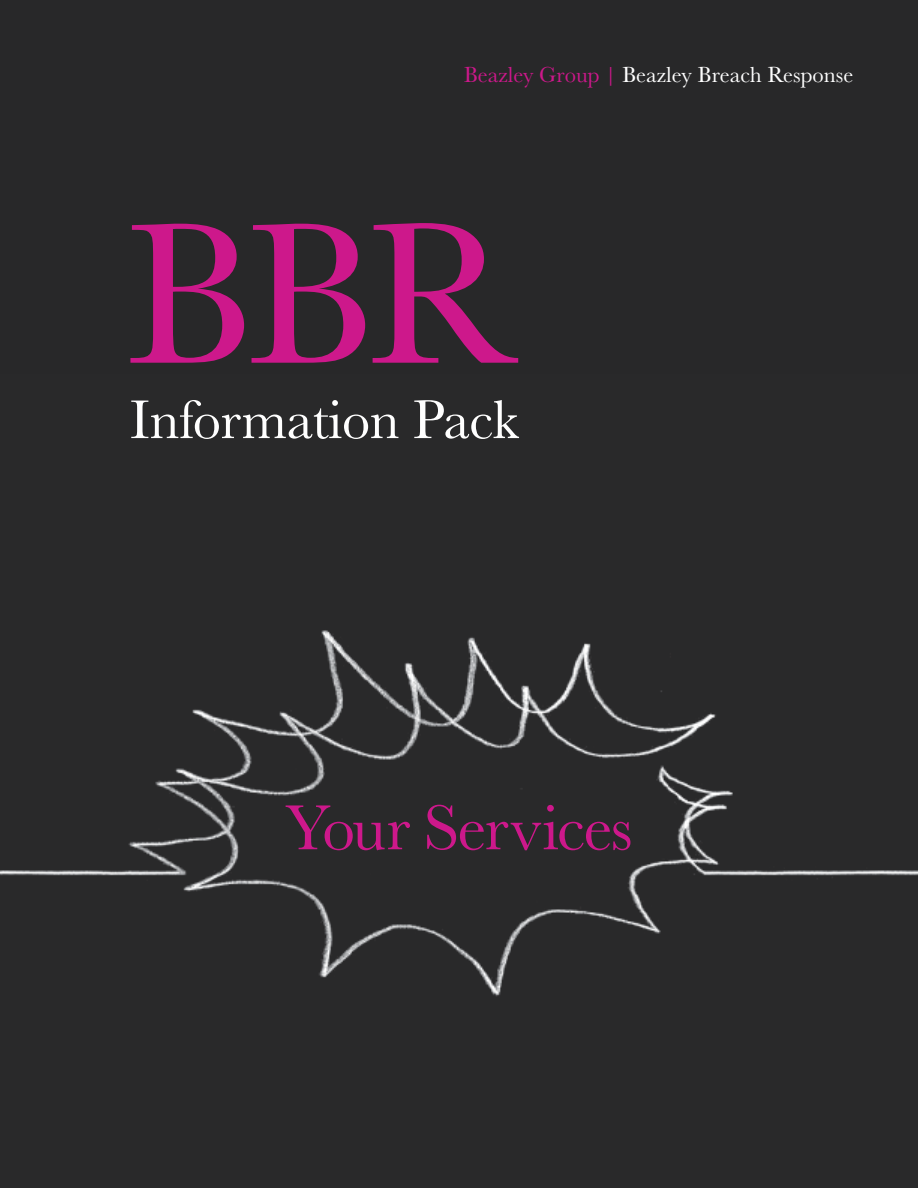
<style>
.page{position:relative;width:918px;height:1188px;background:#282829}
.page>*{position:absolute;margin:0;border:0;box-sizing:border-box;transform-origin:0 0}
.t1{font:206.25px "Baskerville URW";color:#cd188b}
.t2{font:65.7px "Baskerville URW";letter-spacing:-.025em;color:#cd188b}
.t3{font:56.25px "Baskerville URW";letter-spacing:-.01em;color:#fff}
.t4{font:22.5px "Baskerville URW";color:#fff}
.s1{color:#cd188b}
</style>
<div class="page">
<img style="left:0;top:630px;width:918px;height:367px">
<p class="t4" style="left:464px;top:66px;width:391px"><span class="s1">Beazley Group |</span> Beazley Breach Response</p>
<h1 class="t1" style="left:124px;top:214px;width:387px">BBR</h1>
<h3 class="t3" style="left:130px;top:397px;width:391px">Information Pack</h3>
<h2 class="t2" style="left:286px;top:802px;width:348px">Your Services</h2>
</div>
